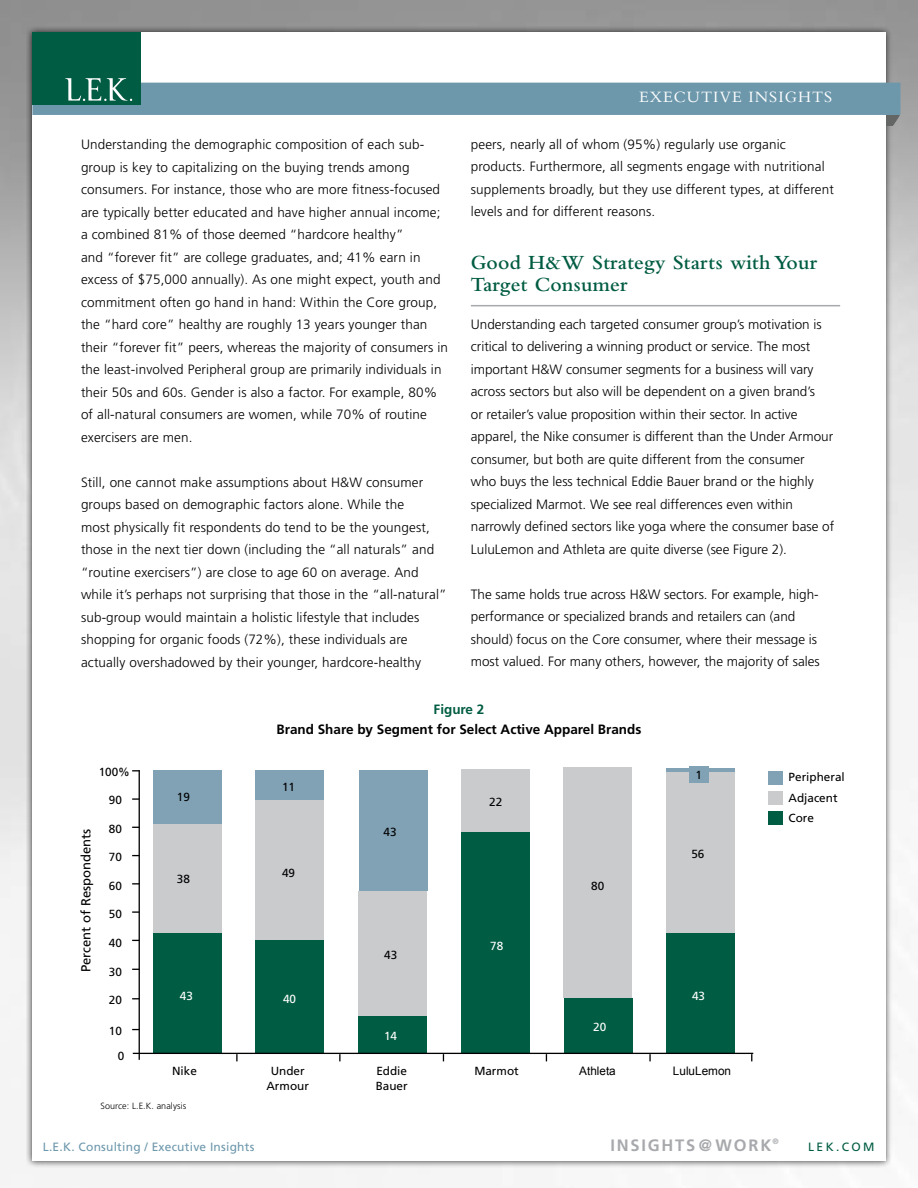
<style>
.page{position:relative;width:918px;height:1188px;background:#fff}
.page>*{position:absolute;margin:0;border:0;box-sizing:border-box;transform-origin:0 0}
.t1{font:600 21px/22.5px "Bembo Std";letter-spacing:.01em;color:#005c42}
.t2{font:16.5px "Bembo Std";letter-spacing:.06em;color:#fff}
.t3{font:700 16.5px "Frutiger";letter-spacing:.11em;color:#a7a9ac}
.t4{font:300 13.5px/22.5px "Frutiger";letter-spacing:.01em;color:#000}
.t5{font:700 13.5px "Frutiger";color:#000}
.t6{font:700 13.5px "Frutiger";color:#005c42}
.t7{font:13.05px "Frutiger";color:#000}
.t8{font:12px "Frutiger";letter-spacing:.02em;color:#6d98ac}
.t9{font:12px "Frutiger";letter-spacing:.2em;color:#005c42}
.t10{font:11.7px/21.1px "Frutiger";color:#000}
.t11{font:11.7px "Arial";color:#000}
.t12{font:11.7px "Frutiger";color:#fff}
.t13{font:300 9px "Frutiger";letter-spacing:.01em;color:#000}
.t14{font:700 7.8px "Frutiger";color:#a7a9ac}
</style>
<div class="page">
<div style="left:26px;top:26px;width:867px;height:1141px;background:#000;opacity:.75"></div>
<div style="left:32px;top:32px;width:854px;height:1129px;background:#fff"></div>
<div style="left:32px;top:32px;width:108px;height:73px;background:#005c42"></div>
<svg style="left:32px;top:78px;width:868px;height:48px"></svg>
<hr style="left:471px;top:305px;width:369px;height:1px;background:#a7a9ac">
<div style="left:154px;top:933px;width:68px;height:121px;background:#005c42"></div>
<div style="left:154px;top:823px;width:68px;height:110px;background:#cacbcd"></div>
<div style="left:154px;top:770px;width:68px;height:54px;background:#81a1b5"></div>
<div style="left:256px;top:770px;width:68px;height:29px;background:#81a1b5"></div>
<div style="left:359px;top:770px;width:68px;height:121px;background:#81a1b5"></div>
<hr style="left:666px;top:768px;width:68px;height:4px;background:#81a1b5">
<div style="left:256px;top:800px;width:68px;height:141px;background:#cacbcd"></div>
<div style="left:359px;top:891px;width:68px;height:125px;background:#cacbcd"></div>
<div style="left:563px;top:768px;width:69px;height:230px;background:#cacbcd"></div>
<div style="left:667px;top:772px;width:68px;height:161px;background:#cacbcd"></div>
<div style="left:462px;top:769px;width:68px;height:63px;background:#cacbcd"></div>
<div style="left:689px;top:766px;width:19px;height:16px;background:#81a1b5"></div>
<div style="left:256px;top:941px;width:68px;height:112px;background:#005c42"></div>
<div style="left:359px;top:1016px;width:68px;height:38px;background:#005c42"></div>
<div style="left:461px;top:832px;width:69px;height:221px;background:#005c42"></div>
<div style="left:564px;top:998px;width:68px;height:56px;background:#005c42"></div>
<div style="left:667px;top:933px;width:68px;height:121px;background:#005c42"></div>
<div style="left:768px;top:771px;width:15px;height:13px;background:#81a1b5"></div>
<div style="left:768px;top:791px;width:15px;height:14px;background:#cacbcd"></div>
<div style="left:768px;top:812px;width:15px;height:13px;background:#005c42"></div>
<hr style="left:139px;top:770px;width:1px;height:290px;background:#000">
<hr style="left:133px;top:1053px;width:620px;height:1px;background:#000">
<svg style="left:132px;top:798px;width:7px;height:2px"></svg>
<svg style="left:132px;top:883px;width:7px;height:2px"></svg>
<svg style="left:132px;top:911px;width:7px;height:2px"></svg>
<svg style="left:236px;top:1054px;width:2px;height:7px"></svg>
<svg style="left:339px;top:1054px;width:2px;height:7px"></svg>
<svg style="left:649px;top:1054px;width:2px;height:7px"></svg>
<p class="t2" style="left:639px;top:87px;width:195px">EXE CUTIVE INSIGHTS</p>
<p class="t4" style="left:471px;top:133px;width:364px">peers, nearly all of whom (95%) regularly use organic products. Furthermore, all segments engage with nutritional supplements broadly, but they use different types, at different levels and for different reasons.</p>
<h1 class="t1" style="left:471px;top:251px;width:348px">Good H&amp;W Strategy Starts with Your<br>Target Consumer</h1>
<p class="t4" style="left:471px;top:313px;width:365px">Understanding each targeted consumer group’s motivation is critical to delivering a winning product or service. The most important H&amp;W consumer segments for a business will vary across sectors but also will be dependent on a given brand’s<br>or retailer’s value proposition within their sector. In active apparel, the Nike consumer is different than the Under Armour consumer, but both are quite different from the consumer<br>who buys the less technical Eddie Bauer brand or the highly specialized Marmot. We see real differences even within narrowly defined sectors like yoga where the consumer base of LuluLemon and Athleta are quite diverse (see Figure 2).</p>
<p class="t4" style="left:471px;top:583px;width:351px">The same holds true across H&amp;W sectors. For example, high&shy;performance or specialized brands and retailers can (and should) focus on the Core consumer, where their message is most valued. For many others, however, the majority of sales</p>
<p class="t4" style="left:81px;top:133px;width:369px">Understanding the demographic composition of each sub&shy;group is key to capitalizing on the buying trends among consumers. For instance, those who are more fitness-focused are typically better educated and have higher annual income; a combined 81% of those deemed “hardcore healthy”<br>and “forever fit” are college graduates, and; 41% earn in excess of $75,000 annually). As one might expect, youth and commitment often go hand in hand: Within the Core group, the “hard core” healthy are roughly 13 years younger than their “forever fit” peers, whereas the majority of consumers in the least-involved Peripheral group are primarily individuals in their 50s and 60s. Gender is also a factor. For example, 80% of all-natural consumers are women, while 70% of routine exercisers are men.</p>
<p class="t4" style="left:81px;top:471px;width:367px">Still, one cannot make assumptions about H&amp;W consumer groups based on demographic factors alone. While the<br>most physically fit respondents do tend to be the youngest, those in the next tier down (including the “all naturals” and “routine exercisers”) are close to age 60 on average. And while it’s perhaps not surprising that those in the “all-natural” sub-group would maintain a holistic lifestyle that includes shopping for organic foods (72%), these individuals are actually overshadowed by their younger, hardcore-healthy</p>
<p class="t6" style="left:434px;top:701px;width:52px">Figure 2</p>
<p class="t5" style="left:277px;top:721px;width:366px">Brand Share by Segment for Select Active Apparel Brands</p>
<p class="t10" style="left:99px;top:761px;width:33px">100%</p>
<p class="t10" style="left:696px;top:764px;width:8px">1</p>
<p class="t10" style="left:109px;top:790px;width:15px">90</p>
<p class="t10" style="left:109px;top:818px;width:15px">80</p>
<p class="t10" style="left:109px;top:847px;width:15px">70</p>
<p class="t10" style="left:109px;top:875px;width:15px">60</p>
<p class="t10" style="left:109px;top:903px;width:15px">50</p>
<p class="t10" style="left:109px;top:933px;width:15px">40</p>
<p class="t10" style="left:109px;top:961px;width:15px">30</p>
<p class="t10" style="left:109px;top:990px;width:15px">20</p>
<p class="t10" style="left:109px;top:1018px;width:17px;line-height:25.7px;text-align:right">10<br>0</p>
<p class="t10" style="left:282px;top:776px;width:15px">11</p>
<p class="t10" style="left:177px;top:786px;width:15px">19</p>
<p class="t10" style="left:489px;top:791px;width:15px">22</p>
<p class="t10" style="left:384px;top:821px;width:15px">43</p>
<p class="t7" style="left:78px;top:972px;width:145px;rotate:-90deg">Percent of Respondents</p>
<p class="t10" style="left:691px;top:843px;width:15px">56</p>
<p class="t10" style="left:282px;top:862px;width:15px">49</p>
<p class="t10" style="left:177px;top:868px;width:15px">38</p>
<p class="t10" style="left:591px;top:875px;width:15px">80</p>
<p class="t12" style="left:490px;top:939px;width:15px">78</p>
<p class="t10" style="left:384px;top:944px;width:15px">43</p>
<p class="t12" style="left:180px;top:989px;width:15px">43</p>
<p class="t12" style="left:692px;top:989px;width:15px">43</p>
<p class="t12" style="left:283px;top:992px;width:15px">40</p>
<p class="t12" style="left:593px;top:1020px;width:15px">20</p>
<p class="t12" style="left:384px;top:1029px;width:15px">14</p>
<p class="t10" style="left:271px;top:1061px;width:35px">Under</p>
<p class="t11" style="left:673px;top:1064px;width:60px">LuluLemon</p>
<p class="t10" style="left:267px;top:1075px;width:44px">Armour</p>
<p class="t10" style="left:376px;top:1064px;width:34px;line-height:14.4px">Eddie<br>Bauer</p>
<p class="t10" style="left:172px;top:1061px;width:26px">Nike</p>
<p class="t10" style="left:474px;top:1061px;width:46px">Marmot</p>
<p class="t11" style="left:579px;top:1064px;width:38px">Athleta</p>
<p class="t13" style="left:100px;top:1101px;width:87px">Source: L.E.K. analysis</p>
<p class="t10" style="left:789px;top:766px;width:58px">Peripheral<br>Adjacent</p>
<p class="t10" style="left:789px;top:807px;width:27px">Core</p>
<p class="t8" style="left:43px;top:1140px;width:213px">L.E .K. Consulting / Executive Insights</p>
<p class="t14" style="left:772px;top:1137px;width:8px">®</p>
<p class="t3" style="left:610px;top:1136px;width:163px">insights@WORK</p>
<p class="t9" style="left:808px;top:1140px;width:68px">lek.com</p>
</div>
